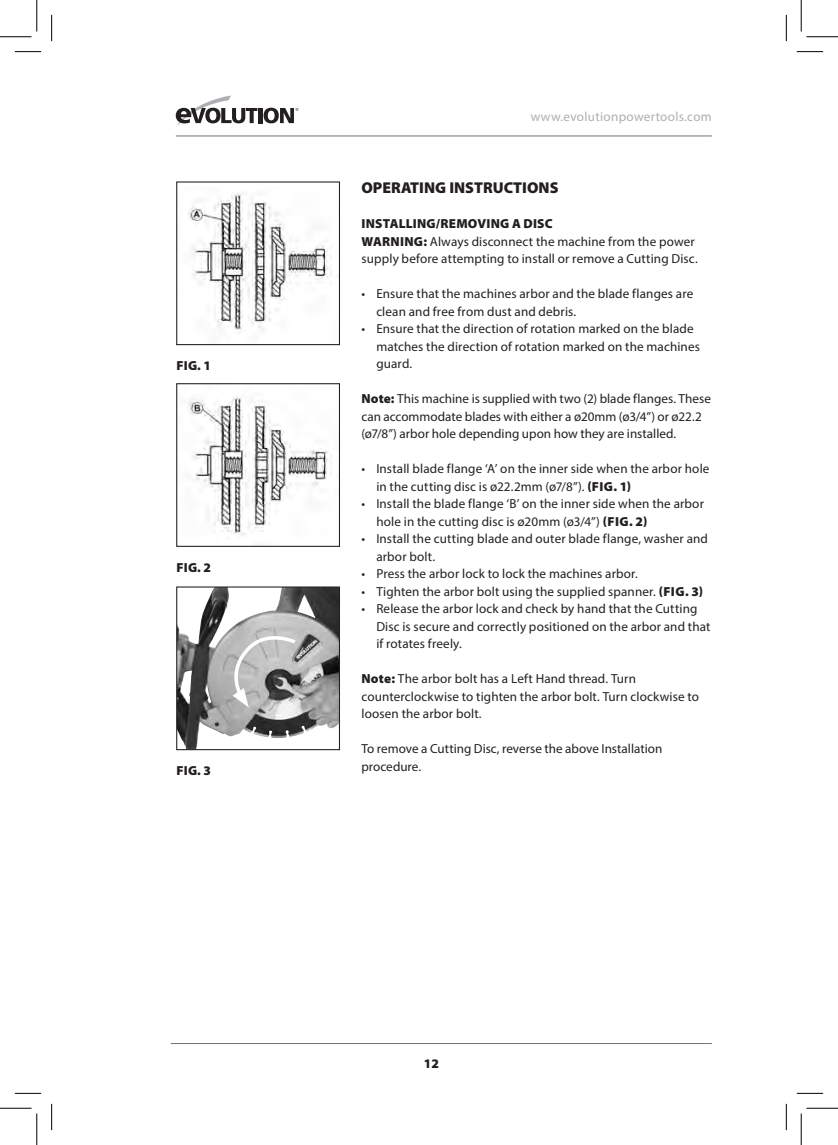
<style>
.page{position:relative;width:838px;height:1145px;background:#fff}
.page>*{position:absolute;margin:0;border:0;box-sizing:border-box;transform-origin:0 0}
.t1{font:900 15.75px "Myriad Pro";color:#231f20}
.t2{font:13.12px/17.5px "Myriad Pro";letter-spacing:.01em;color:#231f20}
.t3{font:900 13.12px "Myriad Pro";letter-spacing:.02em;color:#231f20}
.t4{font:13.12px "Myriad Pro";letter-spacing:.025em;color:#aeafb3}
.s1{font-weight:900}
</style>
<div class="page">
<svg style="left:176px;top:96px;width:81px;height:30px"></svg>
<hr style="left:258px;top:108px;width:4px;height:15px;background:#231f20">
<svg style="left:263px;top:108px;width:35px;height:15px"></svg>
<hr style="left:176px;top:136px;width:535px;height:1px;background:#717074">
<hr style="left:171px;top:1043px;width:540px;height:1px;background:#717074">
<img style="left:187px;top:193px;width:145px;height:138px">
<div style="left:176px;top:181px;width:164px;height:164px;border:1px solid #231f20"></div>
<img style="left:178px;top:588px;width:110px;height:160px">
<div style="left:176px;top:586px;width:164px;height:164px;border:1px solid #231f20"></div>
<img style="left:187px;top:396px;width:145px;height:140px">
<div style="left:176px;top:383px;width:164px;height:164px;border:1px solid #231f20"></div>
<svg style="left:220px;top:630px;width:78px;height:77px"></svg>
<svg style="left:15px;top:51px;width:26px;height:1px"></svg>
<svg style="left:796px;top:51px;width:27px;height:1px"></svg>
<svg style="left:15px;top:1093px;width:26px;height:1px"></svg>
<svg style="left:796px;top:1093px;width:27px;height:1px"></svg>
<svg style="left:51px;top:15px;width:1px;height:26px"></svg>
<svg style="left:51px;top:1104px;width:1px;height:26px"></svg>
<svg style="left:786px;top:15px;width:1px;height:26px"></svg>
<svg style="left:786px;top:1104px;width:1px;height:26px"></svg>
<hr style="left:0;top:36px;width:32px;height:1px;background:#000">
<hr style="left:806px;top:36px;width:31px;height:1px;background:#000">
<hr style="left:0;top:1108px;width:32px;height:1px;background:#000">
<hr style="left:806px;top:1108px;width:31px;height:1px;background:#000">
<hr style="left:36px;top:0;width:1px;height:31px;background:#000">
<hr style="left:36px;top:1113px;width:1px;height:32px;background:#000">
<hr style="left:800px;top:0;width:1px;height:31px;background:#000">
<hr style="left:800px;top:1113px;width:1px;height:32px;background:#000">
<p class="t3" style="left:176px;top:357px;width:36px">FIG. 1</p>
<p class="t3" style="left:176px;top:558px;width:36px">FIG. 2</p>
<p class="t3" style="left:176px;top:762px;width:36px">FIG. 3</p>
<p class="t4" style="left:530px;top:108px;width:183px">www.evolutionpowertools.com</p>
<p class="t1" style="left:361px;top:177px;width:198px">OPERATING INSTRUCTIONS</p>
<p class="t3" style="left:361px;top:215px;width:193px">INSTALLING/REMOVING A DISC</p>
<p class="t2" style="left:361px;top:232px;width:338px"><span class="s1">WARNING:</span> Always disconnect the machine from the power supply before attempting to install or remove a Cutting Disc.</p>
<p class="t2" style="left:376px;top:285px;width:318px;text-indent:-15px">• Ensure that the machines arbor and the blade flanges are clean and free from dust and debris.</p>
<p class="t2" style="left:376px;top:320px;width:325px;text-indent:-15px">• Ensure that the direction of rotation marked on the blade matches the direction of rotation marked on the machines guard.</p>
<p class="t2" style="left:361px;top:390px;width:351px"><span class="s1">Note:</span> This machine is supplied with two (2) blade flanges. These can accommodate blades with either a ø20mm (ø3/4”) or ø22.2 (ø7/8”) arbor hole depending upon how they are installed.</p>
<p class="t2" style="left:376px;top:460px;width:334px;text-indent:-15px">• Install blade flange ‘A’ on the inner side when the arbor hole in the cutting disc is ø22.2mm (ø7/8”). <span class="s1">(FIG. 1)</span></p>
<p class="t2" style="left:376px;top:495px;width:329px;text-indent:-15px">• Install the blade flange ‘B’ on the inner side when the arbor hole in the cutting disc is ø20mm (ø3/4”) <span class="s1">(FIG. 2)</span></p>
<p class="t2" style="left:376px;top:530px;width:333px;text-indent:-15px">• Install the cutting blade and outer blade flange, washer and arbor bolt.</p>
<p class="t2" style="left:361px;top:565px;width:278px">• Press the arbor lock to lock the machines arbor.</p>
<p class="t2" style="left:361px;top:582px;width:343px">• Tighten the arbor bolt using the supplied spanner. <span class="s1">(FIG. 3)</span></p>
<p class="t2" style="left:376px;top:600px;width:335px;text-indent:-15px">• Release the arbor lock and check by hand that the Cutting<br>Disc is secure and correctly positioned on the arbor and that if rotates freely.</p>
<p class="t2" style="left:361px;top:670px;width:339px"><span class="s1">Note:</span> The arbor bolt has a Left Hand thread. Turn counterclockwise to tighten the arbor bolt. Turn clockwise to loosen the arbor bolt.</p>
<p class="t2" style="left:361px;top:740px;width:302px">To remove a Cutting Disc, reverse the above Installation procedure.</p>
<p class="t3" style="left:424px;top:1055px;width:17px">12</p>
</div>
